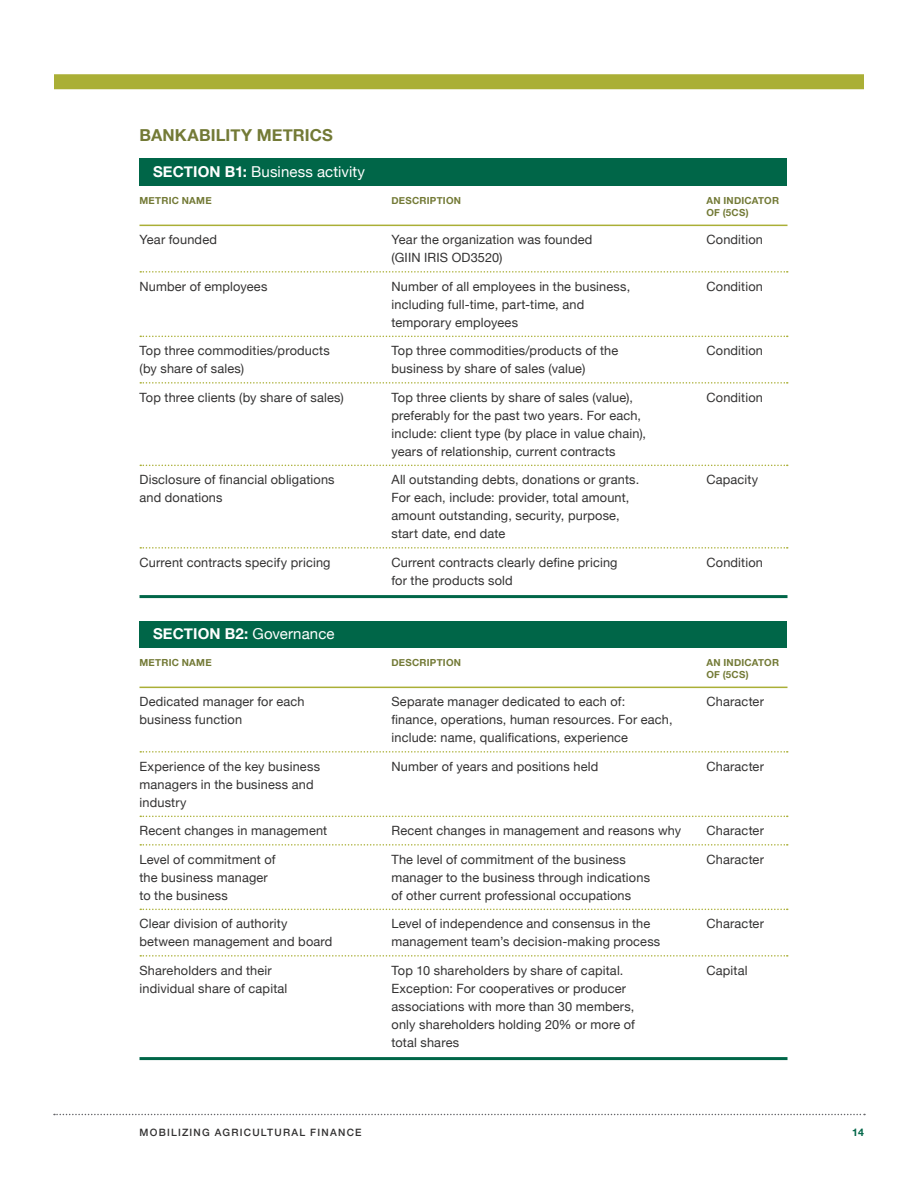
<style>
.page{position:relative;width:918px;height:1188px;background:#fff}
.page>*{position:absolute;margin:0;border:0;box-sizing:border-box;transform-origin:0 0}
.t1{font:700 16.5px "Helvetica Neue";letter-spacing:.005em;color:#737a36}
.t2{font:15px "Helvetica Neue";letter-spacing:.005em;color:#fff}
.t3{font:700 15px "Helvetica Neue";letter-spacing:.005em;color:#fff}
.t4{font:12.75px/18px "Helvetica Neue";letter-spacing:.015em;color:#333232}
.t5{font:700 10.5px "Helvetica Neue";color:#006648}
.t6{font:500 10.2px "Helvetica Neue";letter-spacing:.12em;color:#333232}
.t7{font:700 9.75px/12px "Helvetica Neue";letter-spacing:.025em;color:#737a36}
.s1{font-weight:700}
.s2{font-weight:400}
</style>
<div class="page">
<svg style="left:54px;top:1114px;width:811px;height:1px"></svg>
<div style="left:54px;top:74px;width:810px;height:15px;background:#aaaf36"></div>
<hr style="left:140px;top:225px;width:648px;height:1px;background:#aaaf36">
<svg style="left:140px;top:271px;width:648px;height:2px"></svg>
<svg style="left:140px;top:336px;width:648px;height:1px"></svg>
<svg style="left:140px;top:382px;width:648px;height:2px"></svg>
<svg style="left:140px;top:465px;width:648px;height:1px"></svg>
<svg style="left:140px;top:547px;width:648px;height:2px"></svg>
<hr style="left:140px;top:595px;width:648px;height:3px;background:#006648">
<hr style="left:140px;top:687px;width:648px;height:1px;background:#aaaf36">
<svg style="left:140px;top:751px;width:648px;height:2px"></svg>
<svg style="left:140px;top:816px;width:648px;height:1px"></svg>
<svg style="left:140px;top:844px;width:648px;height:2px"></svg>
<svg style="left:140px;top:909px;width:648px;height:1px"></svg>
<svg style="left:140px;top:955px;width:648px;height:2px"></svg>
<hr style="left:140px;top:1057px;width:648px;height:3px;background:#006648">
<div style="left:140px;top:159px;width:648px;height:27px;background:#006648"></div>
<div style="left:140px;top:621px;width:648px;height:27px;background:#006648"></div>
<p class="t1" style="left:140px;top:122px;width:195px">BANKABILITY METRICS</p>
<p class="t2" style="left:153px;top:161px;width:214px"><span class="s1">SECTION B1:</span> Business activity</p>
<p class="t7" style="left:140px;top:194px;width:74px">METRIC NAME</p>
<p class="t7" style="left:391px;top:194px;width:71px">DESCRIPTION</p>
<p class="t7" style="left:707px;top:194px;width:74px">AN INDICATOR<br>OF (5CS)</p>
<p class="t4" style="left:140px;top:231px;width:79px">Year founded</p>
<p class="t4" style="left:391px;top:231px;width:203px">Year the organization was founded</p>
<p class="t4" style="left:706px;top:231px;width:58px">Condition</p>
<p class="t4" style="left:391px;top:249px;width:113px">(GIIN IRIS OD3520)</p>
<p class="t4" style="left:139px;top:278px;width:129px">Number of employees</p>
<p class="t4" style="left:391px;top:278px;width:240px">Number of all employees in the business,</p>
<p class="t4" style="left:706px;top:278px;width:58px">Condition</p>
<p class="t4" style="left:391px;top:296px;width:194px">including full-time, part-time, and temporary employees</p>
<p class="t4" style="left:139px;top:342px;width:192px">Top three commodities/products</p>
<p class="t4" style="left:391px;top:342px;width:228px">Top three commodities/products of the</p>
<p class="t4" style="left:706px;top:342px;width:58px">Condition</p>
<p class="t4" style="left:139px;top:360px;width:106px">(by share of sales)</p>
<p class="t4" style="left:391px;top:360px;width:195px">business by share of sales (value)</p>
<p class="t4" style="left:139px;top:389px;width:206px">Top three clients (by share of sales)</p>
<p class="t4" style="left:391px;top:389px;width:243px">Top three clients by share of sales (value),</p>
<p class="t4" style="left:706px;top:389px;width:58px">Condition</p>
<p class="t4" style="left:391px;top:407px;width:256px">preferably for the past two years. For each, include: client type (by place in value chain), years of relationship, current contracts</p>
<p class="t4" style="left:139px;top:471px;width:197px">Disclosure of financial obligations</p>
<p class="t4" style="left:391px;top:471px;width:249px">All outstanding debts, donations or grants.</p>
<p class="t4" style="left:706px;top:471px;width:53px">Capacity</p>
<p class="t4" style="left:139px;top:489px;width:85px">and donations</p>
<p class="t4" style="left:391px;top:489px;width:239px">For each, include: provider, total amount, amount outstanding, security, purpose, start date, end date</p>
<p class="t4" style="left:139px;top:554px;width:193px">Current contracts specify pricing</p>
<p class="t4" style="left:391px;top:554px;width:228px">Current contracts clearly define pricing</p>
<p class="t4" style="left:706px;top:554px;width:58px">Condition</p>
<p class="t4" style="left:391px;top:572px;width:123px">for the products sold</p>
<p class="t3" style="left:153px;top:622px;width:183px">SECTION B2: <span class="s2">Governance</span></p>
<p class="t7" style="left:140px;top:656px;width:74px">METRIC NAME</p>
<p class="t7" style="left:391px;top:656px;width:71px">DESCRIPTION</p>
<p class="t7" style="left:707px;top:656px;width:74px">AN INDICATOR<br>OF (5CS)</p>
<p class="t4" style="left:140px;top:693px;width:167px">Dedicated manager for each</p>
<p class="t4" style="left:392px;top:693px;width:235px">Separate manager dedicated to each of:</p>
<p class="t4" style="left:707px;top:693px;width:59px">Character</p>
<p class="t4" style="left:140px;top:711px;width:104px">business function</p>
<p class="t4" style="left:392px;top:711px;width:283px">finance, operations, human resources. For each, include: name, qualifications, experience</p>
<p class="t4" style="left:140px;top:758px;width:182px">Experience of the key business</p>
<p class="t4" style="left:392px;top:758px;width:208px">Number of years and positions held</p>
<p class="t4" style="left:707px;top:758px;width:59px">Character</p>
<p class="t4" style="left:140px;top:776px;width:176px">managers in the business and industry</p>
<p class="t4" style="left:140px;top:822px;width:189px">Recent changes in management</p>
<p class="t4" style="left:392px;top:822px;width:291px">Recent changes in management and reasons why</p>
<p class="t4" style="left:707px;top:822px;width:59px">Character</p>
<p class="t4" style="left:140px;top:851px;width:138px">Level of commitment of</p>
<p class="t4" style="left:392px;top:851px;width:236px">The level of commitment of the business</p>
<p class="t4" style="left:707px;top:851px;width:59px">Character</p>
<p class="t4" style="left:140px;top:869px;width:130px">the business manager</p>
<p class="t4" style="left:392px;top:869px;width:260px">manager to the business through indications</p>
<p class="t4" style="left:140px;top:887px;width:90px">to the business</p>
<p class="t4" style="left:392px;top:887px;width:241px">of other current professional occupations</p>
<p class="t4" style="left:140px;top:915px;width:150px">Clear division of authority</p>
<p class="t4" style="left:392px;top:915px;width:260px">Level of independence and consensus in the</p>
<p class="t4" style="left:707px;top:915px;width:59px">Character</p>
<p class="t4" style="left:140px;top:933px;width:195px">between management and board</p>
<p class="t4" style="left:391px;top:933px;width:270px">management team’s decision-making process</p>
<p class="t4" style="left:139px;top:962px;width:134px">Shareholders and their</p>
<p class="t4" style="left:391px;top:962px;width:233px">Top 10 shareholders by share of capital.</p>
<p class="t4" style="left:706px;top:962px;width:43px">Capital</p>
<p class="t4" style="left:140px;top:980px;width:149px">individual share of capital</p>
<p class="t4" style="left:392px;top:980px;width:245px">Exception: For cooperatives or producer associations with more than 30 members, only shareholders holding 20% or more of total shares</p>
<p class="t6" style="left:140px;top:1124px;width:224px">MOBILIZING AGRICULTURAL FINANCE</p>
<p class="t5" style="left:852px;top:1124px;width:13px">14</p>
</div>
